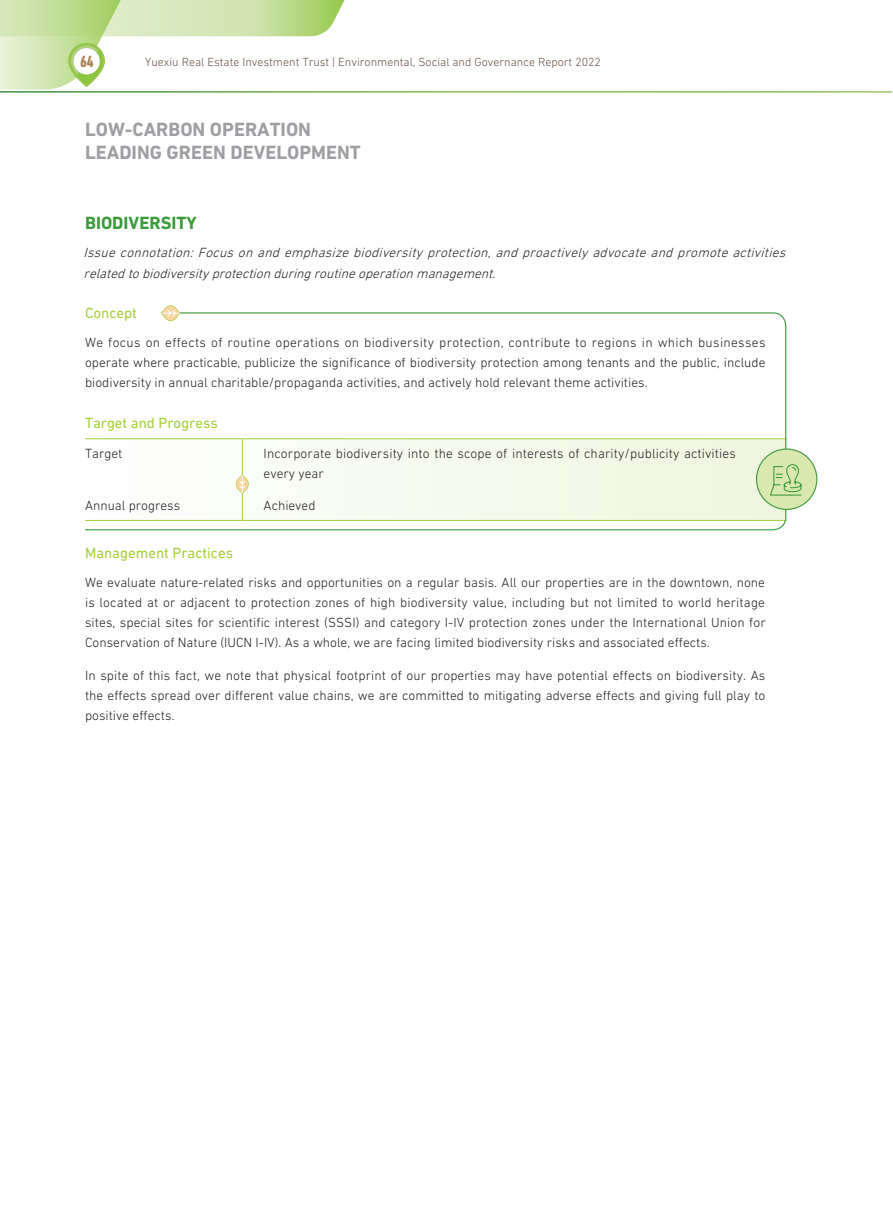
<style>
.page{position:relative;width:893px;height:1212px;background:#fff}
.page>*{position:absolute;margin:0;border:0;box-sizing:border-box;transform-origin:0 0}
.t1{font:700 19.5px/22.5px "DIN Next LT Pro";color:#9d9fa2}
._3__標題{font:700 18px "DIN Next LT Pro";color:#3a9a3b}
.t2{font:700 condensed 16.5px "DIN Next LT Pro";color:#a97b50}
._4__副標題{font:15px "DIN Next LT Pro";color:#a6ce39}
._1__內文{font:300 13.5px/20.2px "DIN Next LT Pro";color:#231f20;text-align:justify}
._1__內文-2{font:italic 300 13.5px/20.2px "DIN Next LT Pro";color:#231f20}
.t3{font:300 12px "DIN Next LT Pro";color:#655148}
</style>
<div class="page">
<svg style="left:0;top:0;width:345px;height:90px"></svg>
<svg style="left:85px;top:312px;width:702px;height:219px"></svg>
<svg style="left:161px;top:305px;width:19px;height:16px"></svg>
<div style="left:756px;top:449px;width:61px;height:60px;background:#d9e8ae;border-radius:50%"></div>
<div style="left:756px;top:448px;width:61px;height:62px;border:1px solid #3a9a3b;border-radius:50%"></div>
<svg style="left:770px;top:464px;width:32px;height:32px"></svg>
<svg style="left:236px;top:474px;width:13px;height:46px"></svg>
<p class="t2" style="left:80px;top:52px;width:15px">64</p>
<p class="t3" style="left:145px;top:55px;width:457px">Yuexiu Real Estate Investment Trust | Environmental, Social and Governance Report 2022</p>
<h1 class="t1" style="left:85px;top:119px;width:277px">LOW-CARBON OPERATION<br>LEADING GREEN DEVELOPMENT</h1>
<p class="_3__標題" style="left:85px;top:212px;width:113px">BIODIVERSITY</p>
<p class="_1__內文-2" style="left:84px;top:243px;width:707px">Issue connotation: Focus on and emphasize biodiversity protection, and proactively advocate and promote activities relatedtobiodiversityprotectionduringroutineoperationmanagement.</p>
<p class="_4__副標題" style="left:85px;top:304px;width:53px">Concept</p>
<p class="_1__內文" style="left:85px;top:332px;width:682px">We focus on effects of routine operations on biodiversity protection, contribute to regions in which businesses operate where practicable, publicize the significance of biodiversity protection among tenants and the public, include biodiversity in annual charitable/propaganda activities, and actively hold relevant theme activities.</p>
<p class="_4__副標題" style="left:85px;top:414px;width:134px">Target and Progress</p>
<p class="_1__內文" style="left:85px;top:443px;width:39px">Target</p>
<p class="_1__內文" style="left:264px;top:443px;width:474px">Incorporate biodiversity into the scope of interests of charity/publicity activities every year</p>
<p class="_1__內文" style="left:85px;top:495px;width:97px">Annual progress</p>
<p class="_1__內文" style="left:264px;top:495px;width:53px">Achieved</p>
<p class="_4__副標題" style="left:85px;top:544px;width:149px">Management Practices</p>
<p class="_1__內文" style="left:85px;top:572px;width:682px">We evaluate nature-related risks and opportunities on a regular basis. All our properties are in the downtown, none is located at or adjacent to protection zones of high biodiversity value, including but not limited to world heritage sites, special sites for scientific interest (SSSI) and category I-IV protection zones under the International Union for Conservation of Nature (IUCN I-IV). As a whole, we are facing limited biodiversity risks and associated effects.</p>
<p class="_1__內文" style="left:85px;top:665px;width:682px">In spite of this fact, we note that physical footprint of our properties may have potential effects on biodiversity. As the effects spread over different value chains, we are committed to mitigating adverse effects and giving full play to positive effects.</p>
</div>
